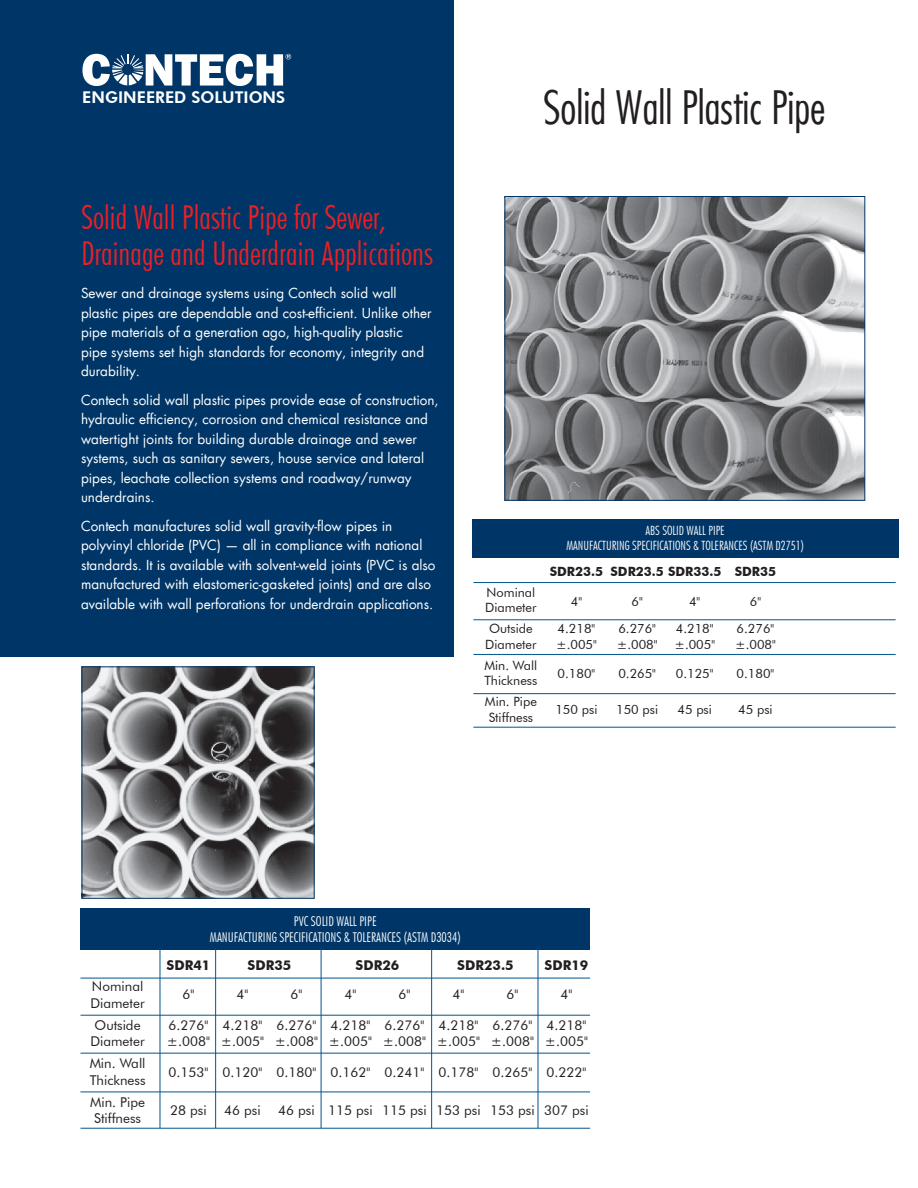
<style>
.page{position:relative;width:918px;height:1188px;background:#fff}
.page>*{position:absolute;margin:0;border:0;box-sizing:border-box;transform-origin:0 0}
.t1{font:300 condensed 45px "Futura";color:#231f20}
.t2{font:300 condensed 33px/36px "Futura BT";color:#ee1f23}
.t3{font:800 16.2px "Futura BT";color:#fff}
.t4{font:13.5px/19.5px "Futura";color:#fff}
.t5{font:13.5px/21.9px "Futura BT";color:#231f20;text-align:center}
.t6{font:300 condensed 13.5px/16.5px "Futura BT";color:#fff;text-align:center}
.t7{font:700 13.5px "Futura BT";color:#231f20}
.t8{font:12.75px/20.7px "Futura BT";color:#231f20;text-align:center}
.t9{font:300 condensed 12.75px/15.6px "Futura BT";color:#fff;text-align:center}
.t10{font:700 12.75px "Futura BT";color:#231f20}
</style>
<div class="page">
<div style="left:0;top:0;width:454px;height:657px;background:#003667"></div>
<svg style="left:82px;top:54px;width:209px;height:32px"></svg>
<img style="left:84px;top:668px;width:229px;height:229px">
<div style="left:82px;top:666px;width:233px;height:233px;border:1px solid #003667"></div>
<img style="left:507px;top:198px;width:356px;height:301px">
<div style="left:505px;top:196px;width:360px;height:305px;border:1px solid #003667"></div>
<div style="left:473px;top:519px;width:426px;height:38px;background:#003667"></div>
<hr style="left:473px;top:582px;width:423px;height:1px;background:#005590">
<hr style="left:473px;top:620px;width:423px;height:1px;background:#005590">
<hr style="left:473px;top:654px;width:423px;height:1px;background:#005590">
<hr style="left:473px;top:693px;width:423px;height:1px;background:#005590">
<hr style="left:473px;top:727px;width:423px;height:1px;background:#005590">
<div style="left:80px;top:908px;width:510px;height:42px;background:#003667"></div>
<hr style="left:80px;top:978px;width:510px;height:1px;background:#005590">
<hr style="left:80px;top:1015px;width:510px;height:1px;background:#005590">
<hr style="left:80px;top:1053px;width:510px;height:1px;background:#005590">
<hr style="left:80px;top:1092px;width:510px;height:1px;background:#005590">
<hr style="left:80px;top:1128px;width:510px;height:1px;background:#005590">
<hr style="left:160px;top:949px;width:1px;height:179px;background:#005590">
<hr style="left:215px;top:949px;width:1px;height:179px;background:#005590">
<hr style="left:321px;top:949px;width:1px;height:179px;background:#005590">
<hr style="left:431px;top:949px;width:1px;height:179px;background:#005590">
<hr style="left:538px;top:949px;width:1px;height:179px;background:#005590">
<p class="t3" style="left:82px;top:87px;width:204px">ENGINEERED SOLUTIONS</p>
<h2 class="t2" style="left:81px;top:199px;width:353px">Solid Wall Plastic Pipe for Sewer,<br>Drainage and Underdrain Applications</h2>
<p class="t4" style="left:81px;top:284px;width:352px">Sewer and drainage systems using Contech solid wall plastic pipes are dependable and cost-efficient. Unlike other pipe materials of a generation ago, high-quality plastic pipe systems set high standards for economy, integrity and durability.</p>
<p class="t4" style="left:81px;top:390px;width:359px">Contech solid wall plastic pipes provide ease of construction, hydraulic efficiency, corrosion and chemical resistance and watertight joints for building durable drainage and sewer systems, such as sanitary sewers, house service and lateral pipes, leachate collection systems and roadway/runway underdrains.</p>
<p class="t4" style="left:81px;top:516px;width:356px">Contech manufactures solid wall gravity-flow pipes in polyvinyl chloride (PVC) — all in compliance with national standards. It is available with solvent-weld joints (PVC is also manufactured with elastomeric-gasketed joints) and are also available with wall perforations for underdrain applications.</p>
<h1 class="t1" style="left:543px;top:80px;width:284px">Solid Wall Plastic Pipe</h1>
<p class="t8" style="left:487px;top:582px;width:50px">Nominal</p>
<p class="t8" style="left:485px;top:597px;width:53px">Diameter<br>Outside</p>
<p class="t9" style="left:566px;top:522px;width:239px">ABS SOLID WALL PIPE<br>MANUFACTURING SPECIFICATIONS &amp; TOLERANCES (ASTM D2751)</p>
<p class="t10" style="left:550px;top:564px;width:228px">SDR23.5 SDR23.5 SDR33.5 SDR35</p>
<p class="t8" style="left:571px;top:591px;width:13px">4"</p>
<p class="t8" style="left:632px;top:591px;width:13px">6"</p>
<p class="t8" style="left:689px;top:591px;width:13px">4"</p>
<p class="t8" style="left:750px;top:591px;width:13px">6"</p>
<p class="t8" style="left:558px;top:618px;width:39px">4.218"</p>
<p class="t8" style="left:618px;top:618px;width:39px">6.276"</p>
<p class="t8" style="left:676px;top:618px;width:39px">4.218"</p>
<p class="t8" style="left:737px;top:618px;width:39px">6.276"</p>
<p class="t8" style="left:485px;top:634px;width:53px">Diameter</p>
<p class="t8" style="left:556px;top:634px;width:42px">±.005"</p>
<p class="t8" style="left:617px;top:634px;width:42px">±.008"</p>
<p class="t8" style="left:674px;top:634px;width:42px">±.005"</p>
<p class="t8" style="left:735px;top:634px;width:42px">±.008"</p>
<p class="t8" style="left:484px;top:655px;width:54px">Min. Wall</p>
<p class="t8" style="left:558px;top:663px;width:39px">0.180"</p>
<p class="t8" style="left:618px;top:663px;width:39px">0.265"</p>
<p class="t8" style="left:676px;top:663px;width:39px">0.125"</p>
<p class="t8" style="left:737px;top:663px;width:39px">0.180"</p>
<p class="t8" style="left:485px;top:670px;width:54px;text-align:left">Thickness<br>Min. Pipe</p>
<p class="t8" style="left:555px;top:699px;width:44px">150 psi</p>
<p class="t8" style="left:616px;top:699px;width:44px">150 psi</p>
<p class="t8" style="left:677px;top:699px;width:36px">45 psi</p>
<p class="t8" style="left:738px;top:699px;width:36px">45 psi</p>
<p class="t8" style="left:489px;top:707px;width:46px">Stiffness</p>
<p class="t6" style="left:210px;top:913px;width:252px">PVC SOLID WALL PIPE<br>MANUFACTURING SPECIFICATIONS &amp; TOLERANCES (ASTM D3034)</p>
<p class="t5" style="left:92px;top:976px;width:53px">Nominal</p>
<p class="t5" style="left:90px;top:992px;width:56px">Diameter<br>Outside</p>
<p class="t7" style="left:167px;top:957px;width:45px">SDR41</p>
<p class="t7" style="left:248px;top:957px;width:45px">SDR35</p>
<p class="t7" style="left:356px;top:957px;width:45px">SDR26</p>
<p class="t7" style="left:457px;top:957px;width:58px">SDR23.5</p>
<p class="t7" style="left:545px;top:957px;width:45px">SDR19</p>
<p class="t5" style="left:183px;top:983px;width:13px">6"</p>
<p class="t5" style="left:237px;top:983px;width:13px">4"</p>
<p class="t5" style="left:291px;top:983px;width:13px">6"</p>
<p class="t5" style="left:345px;top:983px;width:13px">4"</p>
<p class="t5" style="left:399px;top:983px;width:13px">6"</p>
<p class="t5" style="left:453px;top:983px;width:13px">4"</p>
<p class="t5" style="left:507px;top:983px;width:13px">6"</p>
<p class="t5" style="left:561px;top:983px;width:13px">4"</p>
<p class="t5" style="left:169px;top:1014px;width:419px">6.276" 4.218" 6.276" 4.218" 6.276" 4.218" 6.276" 4.218"</p>
<p class="t5" style="left:90px;top:1031px;width:56px">Diameter</p>
<p class="t5" style="left:167px;top:1031px;width:423px">±.008" ±.005" ±.008" ±.005" ±.008" ±.005" ±.008" ±.005"</p>
<p class="t5" style="left:90px;top:1052px;width:57px">Min. Wall</p>
<p class="t5" style="left:169px;top:1061px;width:419px">0.153" 0.120" 0.180" 0.162" 0.241" 0.178" 0.265" 0.222"</p>
<p class="t5" style="left:90px;top:1069px;width:57px;text-align:left">Thickness<br>Min. Pipe</p>
<p class="t5" style="left:170px;top:1099px;width:38px">28 psi</p>
<p class="t5" style="left:224px;top:1099px;width:38px">46 psi</p>
<p class="t5" style="left:278px;top:1099px;width:312px">46 psi 115 psi 115 psi 153 psi 153 psi 307 psi</p>
<p class="t5" style="left:94px;top:1107px;width:48px">Stiffness</p>
</div>
